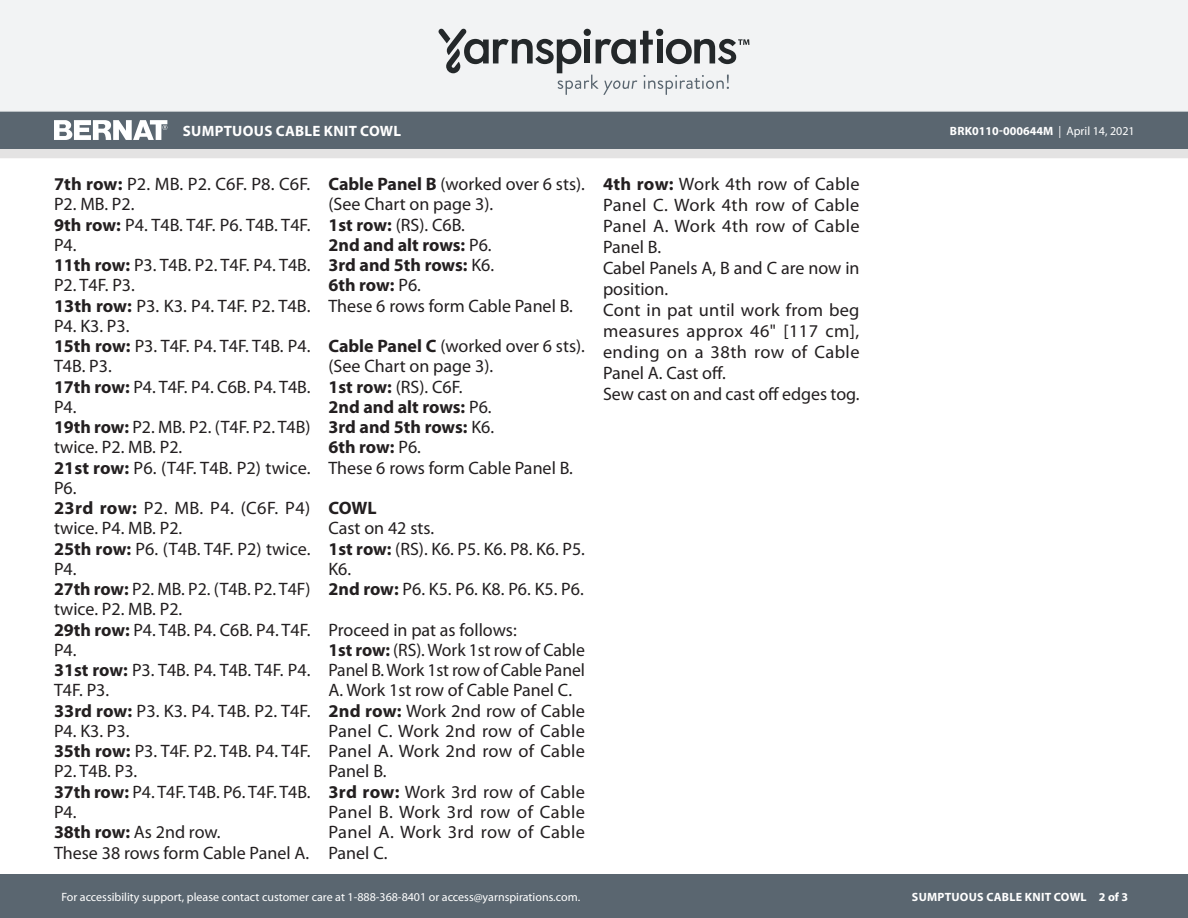
<style>
.page{position:relative;width:1188px;height:918px;background:#fff}
.page>*{position:absolute;margin:0;border:0;box-sizing:border-box;transform-origin:0 0}
.Body_-__With_auto_st{font:18px/20.2px "Myriad Pro";color:#231f20}
.Body_-__With_auto_st-2{font:700 18px "Myriad Pro";color:#231f20}
.t1{font:700 15px "Myriad Pro";letter-spacing:.02em;color:#fff}
.t2{font:12px "Myriad Pro";color:#fff}
.t3{font:700 12px "Myriad Pro";color:#fff}
.t4{font:700 12px "Myriad Pro";letter-spacing:.02em;color:#fff}
.s1{font-weight:400}
.s2{font-weight:700}
</style>
<div class="page">
<div style="left:0;top:875px;width:1188px;height:43px;background:#5a6670"></div>
<div style="left:0;top:149px;width:1188px;height:9px;background:#e4e3e3"></div>
<div style="left:0;top:111px;width:1188px;height:38px;background:#5a6670"></div>
<div style="left:0;top:0;width:1188px;height:112px;background:#f2f3f4"></div>
<svg style="left:438px;top:29px;width:311px;height:66px"></svg>
<svg style="left:54px;top:120px;width:113px;height:20px"></svg>
<p class="t1" style="left:183px;top:121px;width:220px">SUMPTUOUS CABLE KNIT COWL</p>
<p class="t3" style="left:950px;top:123px;width:186px">BRK0110-000644M <span class="s1">| April 14, 2021</span></p>
<p class="Body_-__With_auto_st" style="left:54px;top:174px;width:258px"><span class="s2">7th row:</span> P2. MB. P2. C6F. P8. C6F.<br>P2. MB. P2.</p>
<p class="Body_-__With_auto_st" style="left:54px;top:215px;width:258px"><span class="s2">9th row:</span> P4. T4B. T4F. P6. T4B. T4F.<br>P4.</p>
<p class="Body_-__With_auto_st" style="left:54px;top:255px;width:258px"><span class="s2">11th row:</span> P3. T4B. P2. T4F. P4. T4B.<br>P2. T4F. P3.</p>
<p class="Body_-__With_auto_st" style="left:54px;top:296px;width:258px"><span class="s2">13th row:</span> P3. K3. P4. T4F. P2. T4B.<br>P4. K3. P3.</p>
<p class="Body_-__With_auto_st" style="left:54px;top:336px;width:258px"><span class="s2">15th row:</span> P3. T4F. P4. T4F. T4B. P4.<br>T4B. P3.</p>
<p class="Body_-__With_auto_st" style="left:54px;top:377px;width:258px"><span class="s2">17th row:</span> P4. T4F. P4. C6B. P4. T4B.<br>P4.</p>
<p class="Body_-__With_auto_st" style="left:54px;top:417px;width:258px"><span class="s2">19th row:</span> P2. MB. P2. (T4F. P2. T4B) twice. P2. MB. P2.</p>
<p class="Body_-__With_auto_st" style="left:54px;top:458px;width:258px"><span class="s2">21st row:</span> P6. (T4F. T4B. P2) twice.<br>P6.</p>
<p class="Body_-__With_auto_st" style="left:54px;top:498px;width:258px"><span class="s2">23rd row:</span> P2. MB. P4. (C6F. P4) twice. P4. MB. P2.</p>
<p class="Body_-__With_auto_st" style="left:54px;top:539px;width:258px"><span class="s2">25th row:</span> P6. (T4B. T4F. P2) twice.<br>P4.</p>
<p class="Body_-__With_auto_st" style="left:54px;top:579px;width:258px"><span class="s2">27th row:</span> P2. MB. P2. (T4B. P2. T4F) twice. P2. MB. P2.</p>
<p class="Body_-__With_auto_st" style="left:54px;top:620px;width:258px"><span class="s2">29th row:</span> P4. T4B. P4. C6B. P4. T4F.<br>P4.</p>
<p class="Body_-__With_auto_st" style="left:54px;top:660px;width:258px"><span class="s2">31st row:</span> P3. T4B. P4. T4B. T4F. P4.<br>T4F. P3.</p>
<p class="Body_-__With_auto_st" style="left:54px;top:701px;width:258px"><span class="s2">33rd row:</span> P3. K3. P4. T4B. P2. T4F.<br>P4. K3. P3.</p>
<p class="Body_-__With_auto_st" style="left:54px;top:741px;width:258px"><span class="s2">35th row:</span> P3. T4F. P2. T4B. P4. T4F.<br>P2. T4B. P3.</p>
<p class="Body_-__With_auto_st" style="left:54px;top:782px;width:258px"><span class="s2">37th row:</span> P4. T4F. T4B. P6. T4F. T4B.<br>P4.</p>
<p class="Body_-__With_auto_st" style="left:54px;top:822px;width:168px"><span class="s2">38th row:</span> As 2nd row.</p>
<p class="Body_-__With_auto_st" style="left:54px;top:843px;width:257px">These 38 rows form Cable Panel A.</p>
<p class="Body_-__With_auto_st" style="left:603px;top:174px;width:258px;line-height:21px;text-align:justify"><span class="s2">4th row:</span> Work 4th row of Cable Panel C. Work 4th row of Cable Panel A. Work 4th row of Cable Panel B.</p>
<p class="Body_-__With_auto_st" style="left:603px;top:258px;width:258px;line-height:21px">Cabel Panels A, B and C are now in position.</p>
<p class="Body_-__With_auto_st" style="left:603px;top:300px;width:258px;line-height:21px;text-align:justify">Cont in pat until work from beg measures approx 46" [117 cm], ending on a 38th row of Cable Panel A. Cast off.</p>
<p class="Body_-__With_auto_st" style="left:603px;top:384px;width:258px">Sew cast on and cast off edges tog.</p>
<p class="Body_-__With_auto_st" style="left:328px;top:174px;width:258px"><span class="s2">Cable Panel B</span> (worked over 6 sts). (See Chart on page 3).</p>
<p class="Body_-__With_auto_st" style="left:329px;top:215px;width:138px"><span class="s2">1st row:</span> (RS). C6B.</p>
<p class="Body_-__With_auto_st-2" style="left:329px;top:233px;width:165px">2nd and alt rows: <span class="s1">P6.</span></p>
<p class="Body_-__With_auto_st-2" style="left:329px;top:253px;width:167px">3rd and 5th rows: <span class="s1">K6.</span></p>
<p class="Body_-__With_auto_st-2" style="left:329px;top:273px;width:94px">6th row: <span class="s1">P6.</span></p>
<p class="Body_-__With_auto_st" style="left:329px;top:296px;width:246px">These 6 rows form Cable Panel B.</p>
<p class="Body_-__With_auto_st" style="left:329px;top:336px;width:258px"><span class="s2">Cable Panel C</span> (worked over 6 sts). (See Chart on page 3).</p>
<p class="Body_-__With_auto_st" style="left:329px;top:377px;width:135px"><span class="s2">1st row:</span> (RS). C6F.</p>
<p class="Body_-__With_auto_st-2" style="left:329px;top:395px;width:165px">2nd and alt rows: <span class="s1">P6.</span></p>
<p class="Body_-__With_auto_st-2" style="left:329px;top:415px;width:167px">3rd and 5th rows: <span class="s1">K6.</span></p>
<p class="Body_-__With_auto_st-2" style="left:329px;top:435px;width:94px">6th row: <span class="s1">P6.</span></p>
<p class="Body_-__With_auto_st" style="left:329px;top:458px;width:246px">These 6 rows form Cable Panel B.</p>
<p class="Body_-__With_auto_st-2" style="left:329px;top:496px;width:50px">COWL</p>
<p class="Body_-__With_auto_st" style="left:329px;top:518px;width:107px">Cast on 42 sts.</p>
<p class="Body_-__With_auto_st" style="left:329px;top:539px;width:258px"><span class="s2">1st row:</span> (RS). K6. P5. K6. P8. K6. P5.<br>K6.</p>
<p class="Body_-__With_auto_st" style="left:329px;top:579px;width:257px"><span class="s2">2nd row:</span> P6. K5. P6. K8. P6. K5. P6.</p>
<p class="Body_-__With_auto_st" style="left:329px;top:620px;width:190px">Proceed in pat as follows:</p>
<p class="Body_-__With_auto_st" style="left:328px;top:640px;width:258px;text-align:justify"><span class="s2">1st row:</span> (RS). Work 1st row of Cable Panel B. Work 1st row of Cable Panel A. Work 1st row of Cable Panel C.</p>
<p class="Body_-__With_auto_st" style="left:328px;top:701px;width:258px;text-align:justify"><span class="s2">2nd row:</span> Work 2nd row of Cable Panel C. Work 2nd row of Cable Panel A. Work 2nd row of Cable Panel B.</p>
<p class="Body_-__With_auto_st" style="left:328px;top:782px;width:258px;text-align:justify"><span class="s2">3rd row:</span> Work 3rd row of Cable Panel B. Work 3rd row of Cable Panel A. Work 3rd row of Cable Panel C.</p>
<p class="t2" style="left:61px;top:890px;width:520px">For accessibility support, please contact customer care at 1-888-368-8401 or access@yarnspirations.com.</p>
<p class="t4" style="left:912px;top:889px;width:218px">SUMPTUOUS CABLE KNIT COWL 2 of 3</p>
</div>
